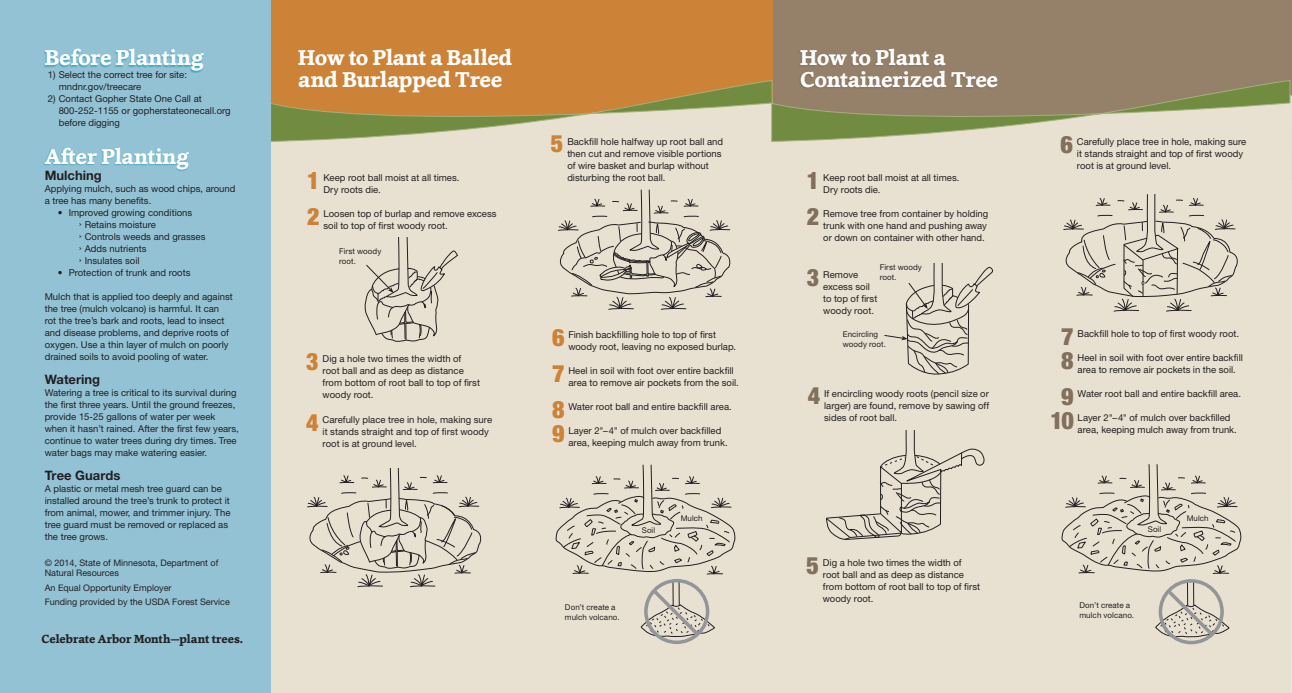
<style>
.page{position:relative;width:1292px;height:693px;background:#fff}
.page>*{position:absolute;margin:0;border:0;box-sizing:border-box;transform-origin:0 0}
.t1{font:900 condensed 24px "Helvetica Neue LT Std";color:#82705c}
.t2{font:900 condensed 24px "Helvetica Neue LT Std";color:#cc8237}
.t3{font:700 22px/22px "Cassia";letter-spacing:-.005em;color:#fff}
.t4{font:700 13px "Helvetica Neue LT Std";color:#231f20}
.t5{font:700 12px "Cassia";letter-spacing:-.01em;color:#231f20}
.t6{font:9.5px/12px "Helvetica Neue LT Std";color:#231f20}
.t7{font:9px/10px "Helvetica Neue LT Std";color:#231f20}
.t8{font:8px/10px "Helvetica Neue LT Std";letter-spacing:.01em;color:#231f20}
.t9{font:7.9px "Helvetica Neue LT Std";letter-spacing:.005em;color:#231f20}
.s1{font-family:"Cassia";font-weight:700;font-size:8px}
</style>
<div class="page">
<div style="left:771px;top:0;width:520px;height:180px;background:#958069"></div>
<div style="left:270px;top:0;width:502px;height:177px;background:#cc8237"></div>
<div style="left:270px;top:142px;width:500px;height:551px;background:#e8e0d1"></div>
<div style="left:770px;top:142px;width:522px;height:551px;background:#e8e0d1"></div>
<div style="left:798px;top:49px;width:200px;height:41px;background:#82705c;opacity:.75"></div>
<svg style="left:270px;top:77px;width:1022px;height:65px"></svg>
<svg style="left:362px;top:238px;width:96px;height:105px;background:#d5cdc0"></svg>
<svg style="left:305px;top:469px;width:179px;height:119px;background:#d4cdbf"></svg>
<svg style="left:556px;top:189px;width:177px;height:122px;background:#d2cabd"></svg>
<svg style="left:554px;top:464px;width:182px;height:111px;background:#d6cec1"></svg>
<div style="left:644px;top:579px;width:65px;height:65px;border:4px solid #939598;border-radius:50%"></div>
<svg style="left:640px;top:581px;width:75px;height:58px;background:#cdc7bc"></svg>
<svg style="left:884px;top:263px;width:110px;height:113px;background:#d5cdc0"></svg>
<svg style="left:825px;top:431px;width:164px;height:110px;background:#d8d0c2"></svg>
<svg style="left:1061px;top:194px;width:179px;height:118px;background:#d4cdbf"></svg>
<svg style="left:1060px;top:464px;width:182px;height:111px;background:#d6cec1"></svg>
<div style="left:1158px;top:579px;width:65px;height:65px;border:4px solid #939598;border-radius:50%"></div>
<svg style="left:1155px;top:581px;width:74px;height:58px;background:#ccc6bb"></svg>
<div style="left:0;top:0;width:270px;height:693px;background:#93c2d5"></div>
<div style="left:43px;top:49px;width:161px;height:24px;background:#2b9fbb;opacity:.75"></div>
<div style="left:42px;top:147px;width:148px;height:24px;background:#2b9fbb;opacity:.75"></div>
<h2 class="t3" style="left:45px;top:47px;width:160px">Before Planting</h2>
<p class="t6" style="left:59px;top:69px;width:130px;text-indent:-11px">1) Select the correct tree for site: mndnr.gov/treecare</p>
<p class="t6" style="left:59px;top:93px;width:173px;text-indent:-11px">2) Contact Gopher State One Call at<br>800‑252-1155 or gopherstateonecall.org before digging</p>
<h2 class="t3" style="left:45px;top:146px;width:146px">After Planting</h2>
<h3 class="t4" style="left:45px;top:167px;width:59px">Mulching</h3>
<p class="t6" style="left:45px;top:182px;width:192px">Applying mulch, such as wood chips, around a tree has many benefits.</p>
<p class="t6" style="left:79px;top:206px;width:128px;text-indent:-22px">• Improved growing conditions<br><span class="s1">›</span> Retains moisture<br><span class="s1">›</span> Controls weeds and grasses <span class="s1">›</span> Adds nutrients<br><span class="s1">›</span> Insulates soil</p>
<p class="t6" style="left:58px;top:266px;width:134px">• Protection of trunk and roots</p>
<p class="t6" style="left:45px;top:290px;width:190px">Mulch that is applied too deeply and against the tree (mulch volcano) is harmful. It can rot the tree’s bark and roots, lead to insect and disease problems, and deprive roots of oxygen. Use a thin layer of mulch on poorly drained soils to avoid pooling of water.</p>
<h3 class="t4" style="left:45px;top:371px;width:57px">Watering</h3>
<p class="t6" style="left:45px;top:386px;width:196px">Watering a tree is critical to its survival during the first three years. Until the ground freezes, provide 15-25 gallons of water per week when it hasn’t rained. After the first few years, continue to water trees during dry times. Tree water bags may make watering easier.</p>
<h3 class="t4" style="left:45px;top:467px;width:77px">Tree Guards</h3>
<p class="t6" style="left:45px;top:482px;width:187px">A plastic or metal mesh tree guard can be installed around the tree’s trunk to protect it from animal, mower, and trimmer injury. The tree guard must be removed or replaced as the tree grows.</p>
<p class="t7" style="left:45px;top:558px;width:175px">© 2014, State of Minnesota, Department of<br>Natural Resources</p>
<p class="t7" style="left:45px;top:580px;width:187px;line-height:14.5px">An Equal Opportunity Employer<br>Funding provided by the USDA Forest Service</p>
<p class="t5" style="left:41px;top:631px;width:203px">Celebrate Arbor Month—plant trees.</p>
<h2 class="t3" style="left:298px;top:47px;width:215px">How to Plant a Balled and Burlapped Tree</h2>
<h2 class="t3" style="left:800px;top:47px;width:199px">How to Plant a<br>Containerized Tree</h2>
<h1 class="t2" style="left:307px;top:165px;width:14px">1</h1>
<p class="t6" style="left:323px;top:171px;width:138px">Keep root ball moist at all times.<br>Dry roots die.</p>
<h1 class="t2" style="left:307px;top:202px;width:14px">2</h1>
<p class="t6" style="left:323px;top:208px;width:175px">Loosen top of burlap and remove excess soil to top of first woody root.</p>
<p class="t8" style="left:339px;top:246px;width:44px">First woody root.</p>
<h1 class="t2" style="left:306px;top:347px;width:14px">3</h1>
<p class="t6" style="left:323px;top:353px;width:159px">Dig a hole two times the width of root ball and as deep as distance from bottom of root ball to top of first woody root.</p>
<h1 class="t2" style="left:306px;top:407px;width:14px">4</h1>
<p class="t6" style="left:323px;top:413px;width:171px">Carefully place tree in hole, making sure it stands straight and top of first woody root is at ground level.</p>
<h1 class="t2" style="left:551px;top:129px;width:14px">5</h1>
<p class="t6" style="left:567px;top:135px;width:157px">Backfill hole halfway up root ball and then cut and remove visible portions of wire basket and burlap without disturbing the root ball.</p>
<h1 class="t2" style="left:552px;top:323px;width:14px">6</h1>
<p class="t6" style="left:568px;top:329px;width:169px">Finish backfilling hole to top of first woody root, leaving no exposed burlap.</p>
<h1 class="t2" style="left:552px;top:359px;width:14px">7</h1>
<p class="t6" style="left:568px;top:365px;width:172px">Heel in soil with foot over entire backfill area to remove air pockets from the soil.</p>
<h1 class="t2" style="left:552px;top:395px;width:14px">8</h1>
<p class="t6" style="left:568px;top:401px;width:165px">Water root ball and entire backfill area.</p>
<h1 class="t2" style="left:552px;top:419px;width:14px">9</h1>
<p class="t6" style="left:568px;top:425px;width:161px">Layer 2"–4" of mulch over backfilled area, keeping mulch away from trunk.</p>
<p class="t9" style="left:642px;top:525px;width:15px">Soil</p>
<p class="t9" style="left:680px;top:514px;width:23px">Mulch</p>
<p class="t8" style="left:565px;top:602px;width:56px">Don’t create a mulch volcano.</p>
<h1 class="t1" style="left:807px;top:165px;width:14px">1</h1>
<p class="t6" style="left:823px;top:171px;width:138px">Keep root ball moist at all times.<br>Dry roots die.</p>
<h1 class="t1" style="left:807px;top:201px;width:14px">2</h1>
<p class="t6" style="left:823px;top:207px;width:166px">Remove tree from container by holding trunk with one hand and pushing away or down on container with other hand.</p>
<p class="t8" style="left:879px;top:262px;width:44px">First woody root.</p>
<h1 class="t1" style="left:807px;top:262px;width:14px">3</h1>
<p class="t6" style="left:823px;top:268px;width:56px">Remove excess soil to top of first woody root.</p>
<p class="t8" style="left:842px;top:329px;width:45px">Encircling woody root.</p>
<h1 class="t1" style="left:807px;top:381px;width:14px">4</h1>
<p class="t6" style="left:824px;top:387px;width:167px;text-align:justify">If encircling woody roots (pencil size or larger) are found, remove by sawing off sides of root ball.</p>
<h1 class="t1" style="left:806px;top:551px;width:14px">5</h1>
<p class="t6" style="left:823px;top:557px;width:159px">Dig a hole two times the width of root ball and as deep as distance from bottom of root ball to top of first woody root.</p>
<h1 class="t1" style="left:1060px;top:130px;width:14px">6</h1>
<p class="t6" style="left:1076px;top:136px;width:171px">Carefully place tree in hole, making sure it stands straight and top of first woody root is at ground level.</p>
<h1 class="t1" style="left:1061px;top:321px;width:14px">7</h1>
<p class="t6" style="left:1077px;top:327px;width:163px">Backfill hole to top of first woody root.</p>
<h1 class="t1" style="left:1061px;top:345px;width:14px">8</h1>
<p class="t6" style="left:1077px;top:351px;width:167px">Heel in soil with foot over entire backfill area to remove air pockets in the soil.</p>
<h1 class="t1" style="left:1061px;top:381px;width:14px">9</h1>
<p class="t6" style="left:1077px;top:387px;width:165px">Water root ball and entire backfill area.</p>
<h1 class="t1" style="left:1050px;top:405px;width:25px">10</h1>
<p class="t6" style="left:1077px;top:411px;width:161px">Layer 2"–4" of mulch over backfilled area, keeping mulch away from trunk.</p>
<p class="t9" style="left:1147px;top:525px;width:15px">Soil</p>
<p class="t9" style="left:1186px;top:513px;width:23px">Mulch</p>
<p class="t8" style="left:1079px;top:600px;width:56px">Don’t create a mulch volcano.</p>
</div>
